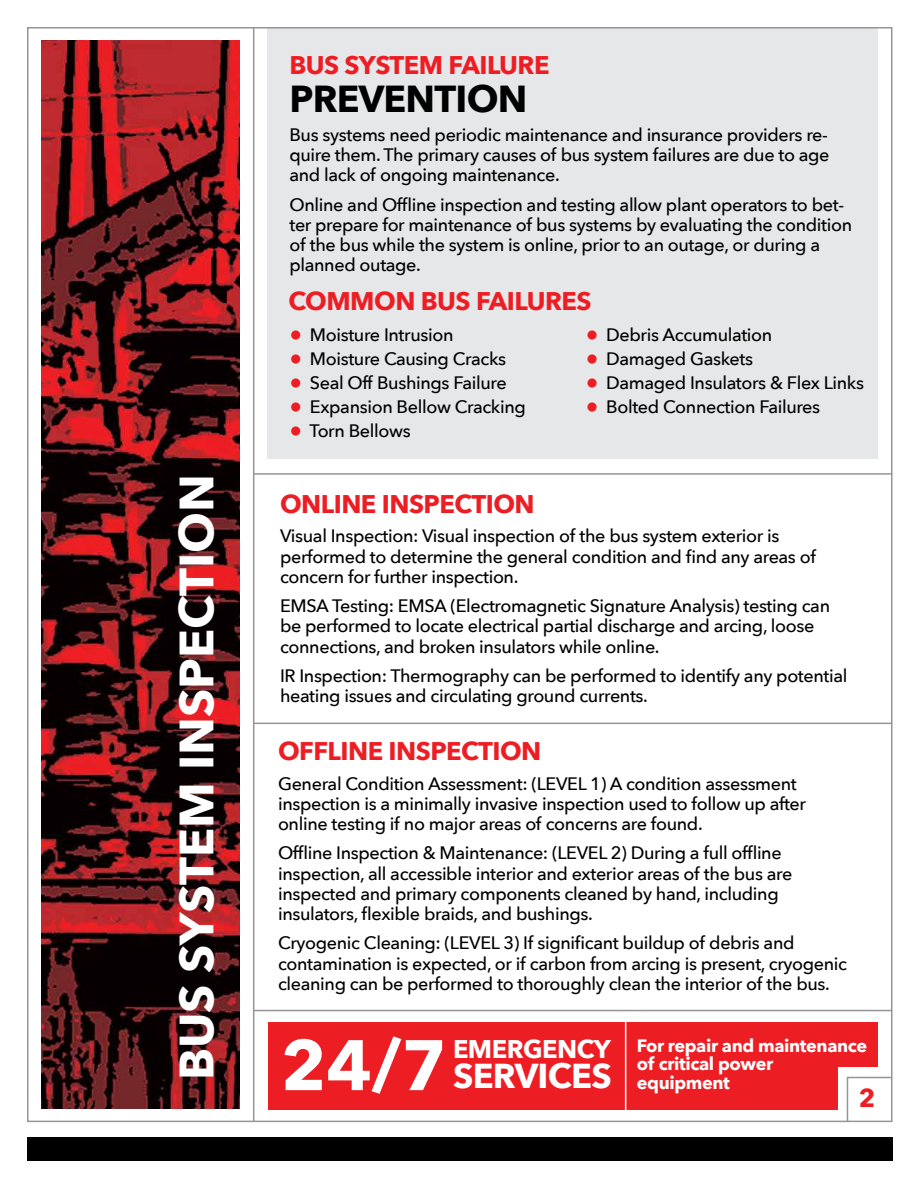
<style>
.page{position:relative;width:918px;height:1188px;background:#fff}
.page>*{position:absolute;margin:0;border:0;box-sizing:border-box;transform-origin:0 0}
.t1{font:700 70.65px "Avenir Next";color:#fff}
.t2{font:700 48px "Avenir Next";color:#fff}
.t3{font:700 37.5px "Avenir Next";letter-spacing:-.02em;color:#000}
.t4{font:700 34.5px "Avenir Next";letter-spacing:-.02em;color:#fff}
.t5{font:700 25.5px "Avenir Next";letter-spacing:-.02em;color:#ed1d24}
.t6{font:700 25.5px "Avenir Next";letter-spacing:-.02em;color:#fff}
.t7{font:500 18px/20.2px "Avenir Next";letter-spacing:-.02em;color:#000}
.t8{font:700 18px/18.8px "Avenir Next";letter-spacing:-.02em;color:#fff}
.s1{font-size:25.5px;color:#ed1d24}
</style>
<div class="page">
<div style="left:268px;top:1023px;width:610px;height:87px;background:#ed1d24"></div>
<div style="left:268px;top:28px;width:610px;height:431px;background:#e6e7e8"></div>
<div style="left:838px;top:1067px;width:54px;height:54px;background:#fff"></div>
<div style="left:27px;top:1137px;width:865px;height:24px;background:#000"></div>
<hr style="left:253px;top:27px;width:1px;height:1094px;background:#939598">
<img style="left:41px;top:40px;width:199px;height:1068px">
<hr style="left:253px;top:723px;width:639px;height:1px;background:#939598">
<hr style="left:254px;top:473px;width:638px;height:2px;background:#939598">
<svg style="left:846px;top:1076px;width:47px;height:47px"></svg>
<hr style="left:254px;top:1010px;width:638px;height:1px;background:#939598">
<hr style="left:625px;top:1017px;width:1px;height:100px;background:#fff">
<h2 class="t2" style="left:155px;top:1080px;width:608px;rotate:-90deg">BUS SYSTEM INSPECTION</h2>
<h3 class="t5" style="left:289px;top:43px;width:262px">BUS SYSTEM FAILURE</h3>
<h3 class="t3" style="left:289px;top:66px;width:240px">PREVENTION</h3>
<p class="t7" style="left:289px;top:124px;width:542px;text-align:justify">Bus systems need periodic maintenance and insurance providers re&shy;quire them. The primary causes of bus system failures are due to age and lack of ongoing maintenance.</p>
<p class="t7" style="left:289px;top:194px;width:564px">Online and Offline inspection and testing allow plant operators to bet&shy;ter prepare for maintenance of bus systems by evaluating the condition of the bus while the system is online, prior to an outage, or during a planned outage.</p>
<h3 class="t5" style="left:288px;top:279px;width:305px">COMMON BUS FAILURES</h3>
<p class="t7" style="left:289px;top:324px;width:166px"><span class="s1">•</span> Moisture Intrusion</p>
<p class="t7" style="left:289px;top:348px;width:218px"><span class="s1">•</span> Moisture Causing Cracks</p>
<p class="t7" style="left:289px;top:372px;width:219px"><span class="s1">•</span> Seal Off Bushings Failure</p>
<p class="t7" style="left:289px;top:396px;width:238px"><span class="s1">•</span> Expansion Bellow Cracking</p>
<p class="t7" style="left:289px;top:420px;width:123px"><span class="s1">•</span> Torn Bellows</p>
<p class="t7" style="left:586px;top:324px;width:188px"><span class="s1">•</span> Debris Accumulation</p>
<p class="t7" style="left:586px;top:348px;width:169px"><span class="s1">•</span> Damaged Gaskets</p>
<p class="t7" style="left:586px;top:372px;width:280px"><span class="s1">•</span> Damaged Insulators &amp; Flex Links</p>
<p class="t7" style="left:586px;top:396px;width:236px"><span class="s1">•</span> Bolted Connection Failures</p>
<h3 class="t5" style="left:280px;top:482px;width:256px">ONLINE INSPECTION</h3>
<p class="t7" style="left:280px;top:525px;width:537px">Visual Inspection: Visual inspection of the bus system exterior is performed to determine the general condition and find any areas of concern for further inspection.</p>
<p class="t7" style="left:280px;top:595px;width:552px">EMSA Testing: EMSA (Electromagnetic Signature Analysis) testing can be performed to locate electrical partial discharge and arcing, loose connections, and broken insulators while online.</p>
<p class="t7" style="left:280px;top:665px;width:569px">IR Inspection: Thermography can be performed to identify any potential heating issues and circulating ground currents.</p>
<h3 class="t5" style="left:278px;top:729px;width:265px">OFFLINE INSPECTION</h3>
<p class="t7" style="left:278px;top:773px;width:530px">General Condition Assessment: (LEVEL 1) A condition assessment inspection is a minimally invasive inspection used to follow up after online testing if no major areas of concerns are found.</p>
<p class="t7" style="left:278px;top:842px;width:516px">Offline Inspection &amp; Maintenance: (LEVEL 2) During a full offline inspection, all accessible interior and exterior areas of the bus are inspected and primary components cleaned by hand, including insulators, flexible braids, and bushings.</p>
<p class="t7" style="left:278px;top:932px;width:571px">Cryogenic Cleaning: (LEVEL 3) If significant buildup of debris and contamination is expected, or if carbon from arcing is present, cryogenic cleaning can be performed to thoroughly clean the interior of the bus.</p>
<h1 class="t1" style="left:281px;top:1004px;width:168px">24/7</h1>
<h3 class="t6" style="left:453px;top:1027px;width:159px">EMERGENCY</h3>
<h3 class="t4" style="left:453px;top:1046px;width:160px">SERVICES</h3>
<p class="t8" style="left:637px;top:1036px;width:232px">For repair and maintenance of critical power equipment</p>
<h3 class="t5" style="left:859px;top:1076px;width:18px">2</h3>
</div>
